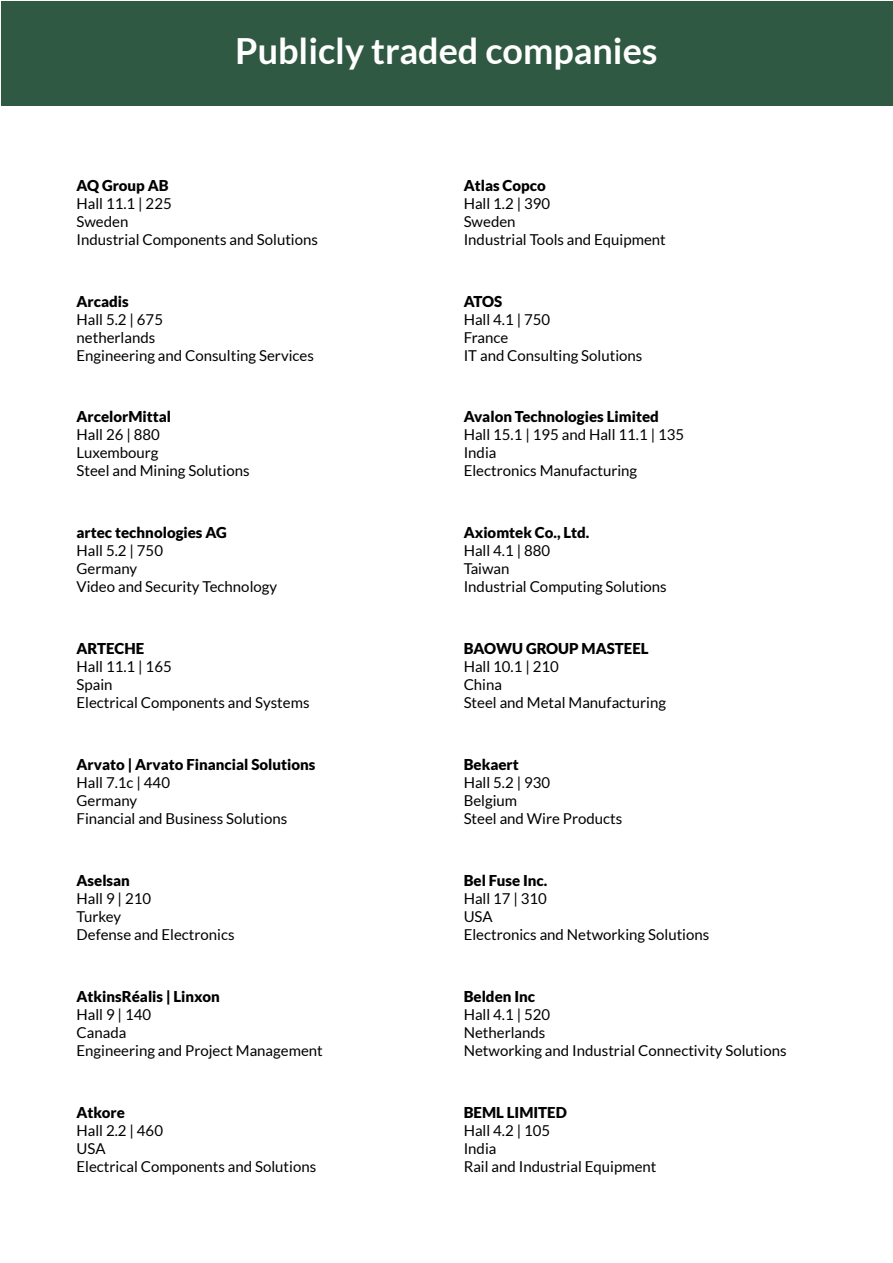
<style>
.page{position:relative;width:893px;height:1263px;background:#fff}
.page>*{position:absolute;margin:0;border:0;box-sizing:border-box;transform-origin:0 0}
.t1{font:700 36px "Lato";color:#fff}
.t2{font:15px/18px "Lato";color:#000}
.t3{font:900 15px "Lato";color:#000}
</style>
<div class="page">
<div style="left:1px;top:1px;width:891px;height:105px;background:#2f5942"></div>
<h1 class="t1" style="left:235px;top:31px;width:424px">Publicly traded companies</h1>
<p class="t3" style="left:77px;top:176px;width:94px">AQ Group AB</p>
<p class="t2" style="left:77px;top:194px;width:243px">Hall 11.1 | 225<br>Sweden<br>Industrial Components and Solutions</p>
<p class="t3" style="left:77px;top:292px;width:54px">Arcadis</p>
<p class="t2" style="left:77px;top:310px;width:239px">Hall 5.2 | 675<br>netherlands<br>Engineering and Consulting Services</p>
<p class="t3" style="left:77px;top:408px;width:96px">ArcelorMittal</p>
<p class="t2" style="left:77px;top:426px;width:175px">Hall 26 | 880<br>Luxembourg<br>Steel and Mining Solutions</p>
<p class="t3" style="left:77px;top:524px;width:152px">artec technologies AG</p>
<p class="t2" style="left:77px;top:542px;width:202px">Hall 5.2 | 750<br>Germany<br>Video and Security Technology</p>
<p class="t3" style="left:77px;top:640px;width:69px">ARTECHE</p>
<p class="t2" style="left:77px;top:658px;width:234px">Hall 11.1 | 165<br>Spain<br>Electrical Components and Systems</p>
<p class="t3" style="left:77px;top:756px;width:240px">Arvato | Arvato Financial Solutions</p>
<p class="t2" style="left:77px;top:773px;width:212px">Hall 7.1c | 440<br>Germany<br>Financial and Business Solutions</p>
<p class="t3" style="left:77px;top:872px;width:55px">Aselsan</p>
<p class="t2" style="left:77px;top:889px;width:159px">Hall 9 | 210<br>Turkey<br>Defense and Electronics</p>
<p class="t3" style="left:77px;top:987px;width:145px">AtkinsRéalis | Linxon</p>
<p class="t2" style="left:77px;top:1005px;width:248px">Hall 9 | 140<br>Canada<br>Engineering and Project Management</p>
<p class="t3" style="left:77px;top:1103px;width:50px">Atkore</p>
<p class="t2" style="left:77px;top:1121px;width:241px">Hall 2.2 | 460<br>USA<br>Electrical Components and Solutions</p>
<p class="t3" style="left:464px;top:176px;width:84px">Atlas Copco</p>
<p class="t2" style="left:464px;top:194px;width:204px">Hall 1.2 | 390<br>Sweden<br>Industrial Tools and Equipment</p>
<p class="t3" style="left:464px;top:292px;width:40px">ATOS</p>
<p class="t2" style="left:464px;top:310px;width:180px">Hall 4.1 | 750<br>France<br>IT and Consulting Solutions</p>
<p class="t3" style="left:464px;top:408px;width:197px">Avalon Technologies Limited</p>
<p class="t2" style="left:464px;top:426px;width:222px">Hall 15.1 | 195 and Hall 11.1 | 135<br>India<br>Electronics Manufacturing</p>
<p class="t3" style="left:464px;top:524px;width:127px">Axiomtek Co., Ltd.</p>
<p class="t2" style="left:464px;top:542px;width:204px">Hall 4.1 | 880<br>Taiwan<br>Industrial Computing Solutions</p>
<p class="t3" style="left:464px;top:640px;width:186px">BAOWU GROUP MASTEEL</p>
<p class="t2" style="left:464px;top:658px;width:204px">Hall 10.1 | 210<br>China<br>Steel and Metal Manufacturing</p>
<p class="t3" style="left:464px;top:756px;width:57px">Bekaert</p>
<p class="t2" style="left:464px;top:773px;width:160px">Hall 5.2 | 930<br>Belgium<br>Steel and Wire Products</p>
<p class="t3" style="left:464px;top:871px;width:85px">Bel Fuse Inc.</p>
<p class="t2" style="left:464px;top:889px;width:247px">Hall 17 | 310<br>USA<br>Electronics and Networking Solutions</p>
<p class="t3" style="left:464px;top:987px;width:73px">Belden Inc</p>
<p class="t2" style="left:464px;top:1005px;width:324px">Hall 4.1 | 520<br>Netherlands<br>Networking and Industrial Connectivity Solutions</p>
<p class="t3" style="left:464px;top:1103px;width:105px">BEML LIMITED</p>
<p class="t2" style="left:464px;top:1121px;width:194px">Hall 4.2 | 105<br>India<br>Rail and Industrial Equipment</p>
</div>
